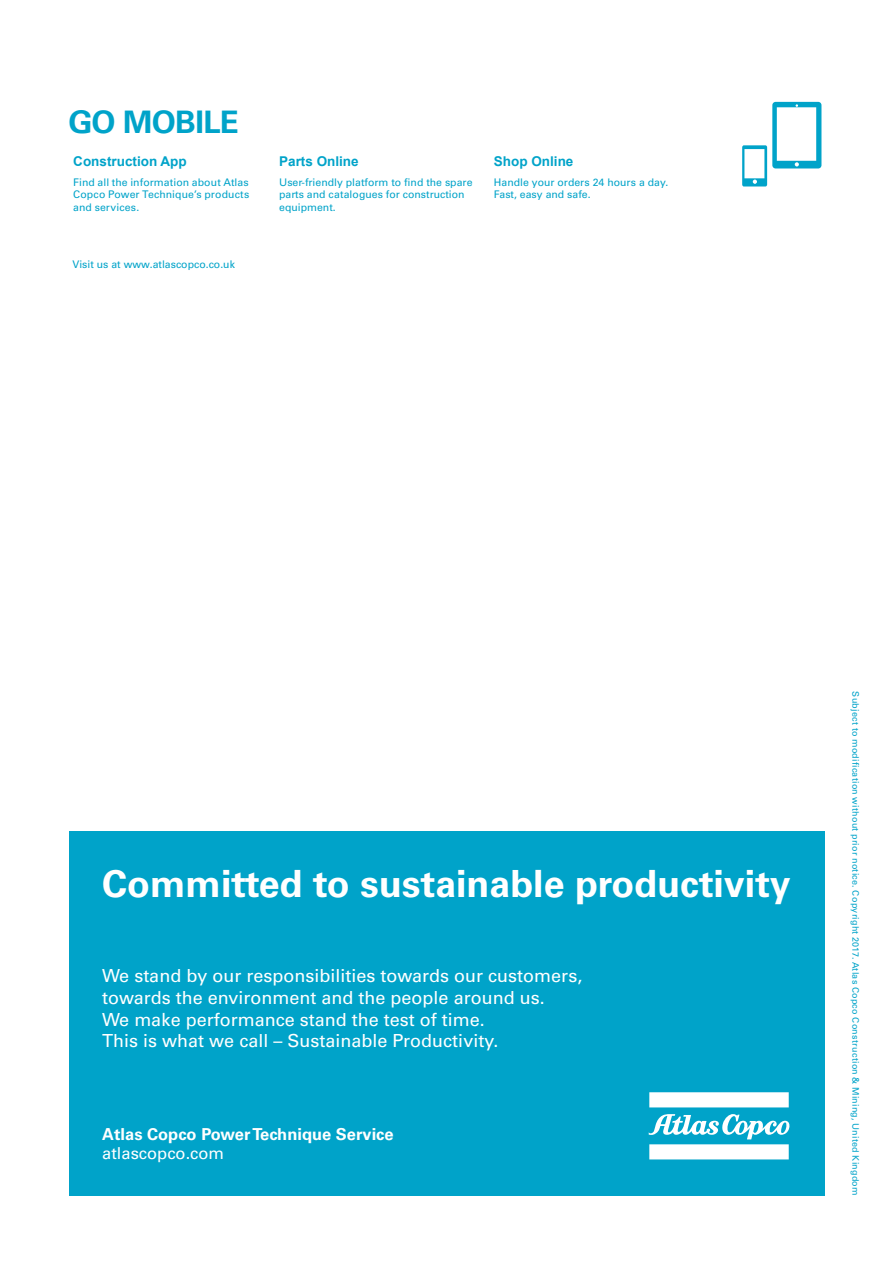
<style>
.page{position:relative;width:893px;height:1263px;background:#fff}
.page>*{position:absolute;margin:0;border:0;box-sizing:border-box;transform-origin:0 0}
.t1{font:700 37.5px "Univers";color:#fff}
.t2{font:700 31.05px "Univers";letter-spacing:-.02em;color:#00a3c9}
.t3{font:18px/21.6px "Univers LT Std";color:#fff}
.t4{font:700 16.5px "Univers LT Std";color:#fff}
.t5{font:16.5px "Univers LT Std";color:#fff}
.t6{font:700 13.5px "Arial";color:#00a3c9}
.t7{font:10.5px/12.6px "Univers LT Std";color:#00a3c9}
.t8{font:10.5px "Univers";color:#00a3c9}
.t9{font:9px "Univers LT Std";letter-spacing:.025em;color:#00a3c9}
</style>
<div class="page">
<svg style="left:742px;top:102px;width:79px;height:84px"></svg>
<div style="left:69px;top:831px;width:756px;height:365px;background:#00a3c9"></div>
<svg style="left:649px;top:1092px;width:140px;height:15px;background:#f9fcfd"></svg>
<svg style="left:649px;top:1114px;width:141px;height:45px"></svg>
<h2 class="t2" style="left:68px;top:104px;width:172px">GO MOBILE</h2>
<p class="t6" style="left:73px;top:152px;width:115px">Construction App</p>
<p class="t6" style="left:279px;top:152px;width:81px">Parts Online</p>
<p class="t6" style="left:494px;top:152px;width:81px">Shop Online</p>
<p class="t7" style="left:73px;top:176px;width:177px;text-align:justify">Find all the information about Atlas Copco Power Technique’s products and services.</p>
<p class="t7" style="left:279px;top:176px;width:195px">User-friendly platform to find the spare parts and catalogues for construction equipment.</p>
<p class="t7" style="left:494px;top:176px;width:176px">Handle your orders 24 hours a day.<br>Fast, easy and safe.</p>
<p class="t8" style="left:73px;top:258px;width:164px">Visit us at www.atlascopco.co.uk</p>
<h1 class="t1" style="left:102px;top:861px;width:690px">Committed to sustainable productivity</h1>
<h3 class="t3" style="left:102px;top:965px;width:482px">We stand by our responsibilities towards our customers, towards the environment and the people around us.<br>We make performance stand the test of time.<br>This is what we call – Sustainable Productivity.</h3>
<h3 class="t4" style="left:102px;top:1124px;width:293px">Atlas Copco Power Technique Service</h3>
<h3 class="t5" style="left:102px;top:1144px;width:123px">atlascopco.com</h3>
<p class="t9" style="left:861px;top:691px;width:506px;rotate:90deg">Subject to modification without prior notice. Copyright 2017. Atlas Copco Construction &amp; Mining, United Kingdom</p>
</div>
